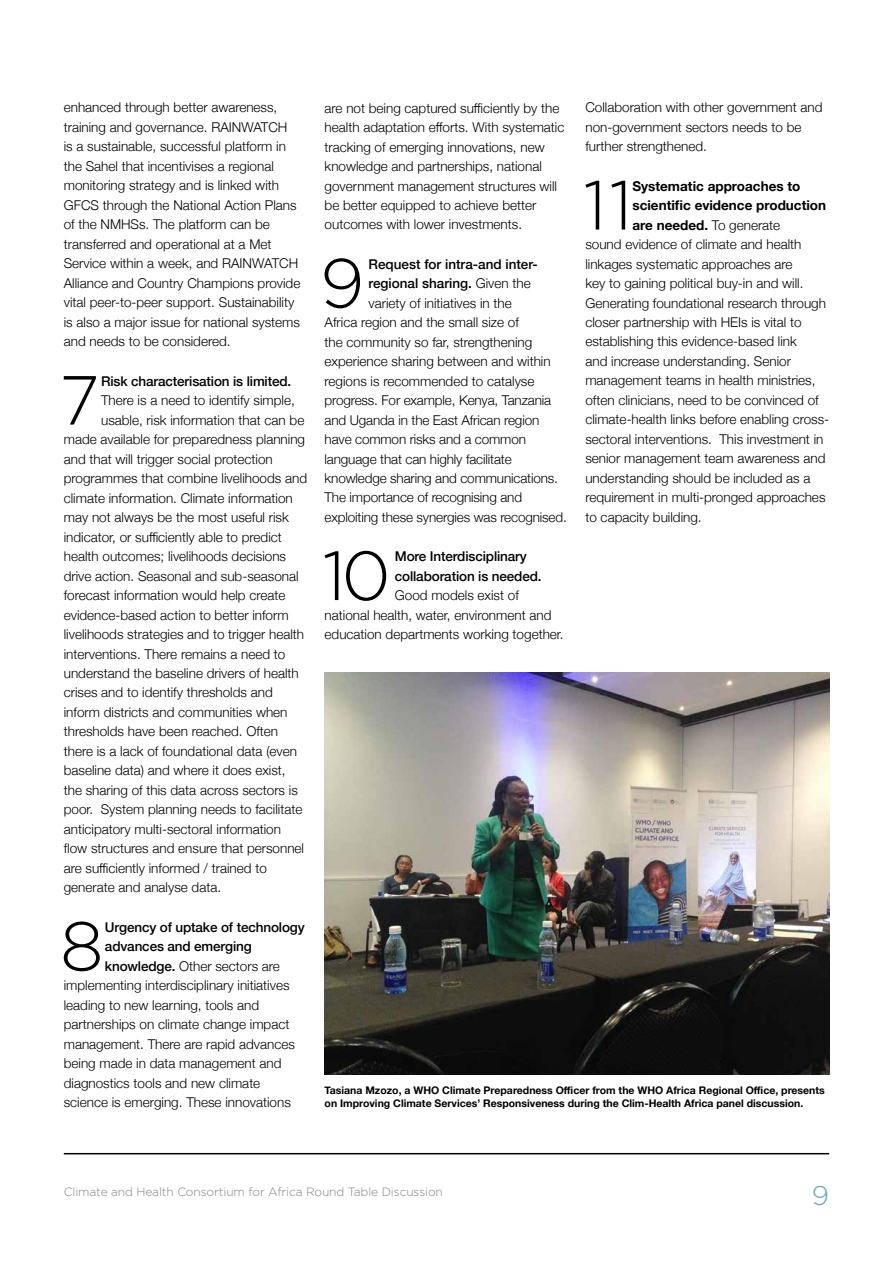
<style>
.page{position:relative;width:893px;height:1263px;background:#fff}
.page>*{position:absolute;margin:0;border:0;box-sizing:border-box;transform-origin:0 0}
.t1{font:300 69.15px "Gotham HTF";color:#000}
.t2{font:300 27px "Gotham HTF";color:#6aa5bb}
.t3{font:300 13.5px/19.5px "Helvetica Neue";color:#000}
.t4{font:500 13.5px/19.5px "Helvetica Neue";letter-spacing:-.01em;color:#000}
.t5{font:700 13.5px "Helvetica Neue";color:#000}
.t6{font:300 12px "Gotham HTF";letter-spacing:-.01em;color:#818285}
.t7{font:700 10.5px/12.6px "Helvetica Neue";color:#000}
.s1{font-weight:300}
.s2{font-weight:500}
</style>
<div class="page">
<hr style="left:64px;top:1153px;width:765px;height:1px;background:#000">
<img style="left:325px;top:672px;width:504px;height:402px">
<p class="t3" style="left:585px;top:97px;width:239px">Collaboration with other government and non-government sectors needs to be further strengthened.</p>
<h1 class="t1" style="left:583px;top:167px;width:51px">11</h1>
<p class="t5" style="left:632px;top:175px;width:169px">Systematic approaches to</p>
<p class="t3" style="left:325px;top:97px;width:241px">are not being captured sufficiently by the health adaptation efforts. With systematic tracking of emerging innovations, new knowledge and partnerships, national government management structures will be better equipped to achieve better outcomes with lower investments.</p>
<h1 class="t1" style="left:320px;top:245px;width:46px">9</h1>
<p class="t4" style="left:369px;top:253px;width:171px">Request for intra-and inter-</p>
<p class="t3" style="left:64px;top:97px;width:238px">enhanced through better awareness, training and governance. RAINWATCH<br>is a sustainable, successful platform in the Sahel that incentivises a regional monitoring strategy and is linked with GFCS through the National Action Plans of the NMHSs. The platform can be transferred and operational at a Met Service within a week, and RAINWATCH Alliance and Country Champions provide vital peer-to-peer support. Sustainability is also a major issue for national systems and needs to be considered.</p>
<h1 class="t1" style="left:59px;top:362px;width:42px">7</h1>
<p class="t4" style="left:101px;top:370px;width:192px">Risk characterisation is limited.</p>
<p class="t5" style="left:632px;top:195px;width:195px">scientific evidence production</p>
<p class="t5" style="left:632px;top:214px;width:149px">are needed. <span class="s1">To generate</span></p>
<p class="t3" style="left:585px;top:233px;width:218px">sound evidence of climate and health</p>
<p class="t3" style="left:585px;top:253px;width:209px">linkages systematic approaches are</p>
<p class="t3" style="left:585px;top:272px;width:220px">key to gaining political buy-in and will.</p>
<p class="t3" style="left:585px;top:292px;width:242px">Generating foundational research through</p>
<p class="t3" style="left:585px;top:311px;width:218px">closer partnership with HEIs is vital to</p>
<p class="t3" style="left:585px;top:331px;width:213px">establishing this evidence-based link</p>
<p class="t3" style="left:585px;top:350px;width:207px">and increase understanding. Senior</p>
<p class="t3" style="left:585px;top:370px;width:232px">management teams in health ministries,</p>
<p class="t3" style="left:585px;top:389px;width:235px">often clinicians, need to be convinced of</p>
<p class="t3" style="left:585px;top:409px;width:245px">climate-health links before enabling cross-</p>
<p class="t3" style="left:585px;top:428px;width:240px">sectoral interventions. This investment in</p>
<p class="t3" style="left:585px;top:448px;width:242px">senior management team awareness and</p>
<p class="t3" style="left:585px;top:467px;width:227px">understanding should be included as a</p>
<p class="t3" style="left:585px;top:487px;width:242px">requirement in multi-pronged approaches</p>
<p class="t3" style="left:585px;top:506px;width:118px">to capacity building.</p>
<p class="t4" style="left:369px;top:272px;width:164px">regional sharing. <span class="s1">Given the</span></p>
<p class="t3" style="left:369px;top:292px;width:145px">variety of initiatives in the</p>
<p class="t3" style="left:325px;top:311px;width:196px">Africa region and the small size of</p>
<p class="t3" style="left:325px;top:331px;width:209px">the community so far, strengthening</p>
<p class="t3" style="left:325px;top:350px;width:228px">experience sharing between and within</p>
<p class="t3" style="left:325px;top:370px;width:211px">regions is recommended to catalyse</p>
<p class="t3" style="left:325px;top:389px;width:228px">progress. For example, Kenya, Tanzania</p>
<p class="t3" style="left:325px;top:409px;width:216px">and Uganda in the East African region</p>
<p class="t3" style="left:325px;top:428px;width:203px">have common risks and a common</p>
<p class="t3" style="left:325px;top:448px;width:189px">language that can highly facilitate</p>
<p class="t3" style="left:325px;top:467px;width:235px">knowledge sharing and communications.</p>
<p class="t3" style="left:325px;top:487px;width:199px">The importance of recognising and</p>
<p class="t3" style="left:325px;top:506px;width:244px">exploiting these synergies was recognised.</p>
<h1 class="t1" style="left:322px;top:538px;width:70px">10</h1>
<p class="t4" style="left:395px;top:545px;width:148px">More Interdisciplinary collaboration is needed.</p>
<p class="t3" style="left:101px;top:389px;width:195px">There is a need to identify simple,</p>
<p class="t3" style="left:101px;top:409px;width:205px">usable, risk information that can be</p>
<p class="t3" style="left:64px;top:428px;width:243px">made available for preparedness planning</p>
<p class="t3" style="left:64px;top:448px;width:211px">and that will trigger social protection</p>
<p class="t3" style="left:64px;top:467px;width:245px">programmes that combine livelihoods and</p>
<p class="t3" style="left:64px;top:487px;width:231px">climate information. Climate information</p>
<p class="t3" style="left:64px;top:506px;width:227px">may not always be the most useful risk</p>
<p class="t3" style="left:64px;top:526px;width:220px">indicator, or sufficiently able to predict</p>
<p class="t3" style="left:64px;top:545px;width:224px">health outcomes; livelihoods decisions</p>
<p class="t3" style="left:64px;top:565px;width:236px">drive action. Seasonal and sub-seasonal</p>
<p class="t3" style="left:64px;top:584px;width:223px">forecast information would help create</p>
<p class="t3" style="left:64px;top:604px;width:226px">evidence-based action to better inform</p>
<p class="t3" style="left:64px;top:623px;width:242px">livelihoods strategies and to trigger health</p>
<p class="t3" style="left:64px;top:643px;width:223px">interventions. There remains a need to</p>
<p class="t3" style="left:64px;top:662px;width:237px">understand the baseline drivers of health</p>
<p class="t3" style="left:64px;top:682px;width:211px">crises and to identify thresholds and</p>
<p class="t3" style="left:64px;top:701px;width:225px">inform districts and communities when</p>
<p class="t3" style="left:64px;top:721px;width:216px">thresholds have been reached. Often</p>
<p class="t3" style="left:64px;top:740px;width:235px">there is a lack of foundational data (even</p>
<p class="t3" style="left:64px;top:760px;width:223px">baseline data) and where it does exist,</p>
<p class="t3" style="left:64px;top:779px;width:236px">the sharing of this data across sectors is</p>
<p class="t3" style="left:64px;top:799px;width:240px">poor. System planning needs to facilitate</p>
<p class="t3" style="left:64px;top:818px;width:219px">anticipatory multi-sectoral information</p>
<p class="t3" style="left:64px;top:838px;width:242px">flow structures and ensure that personnel</p>
<p class="t3" style="left:64px;top:857px;width:205px">are sufficiently informed / trained to</p>
<p class="t3" style="left:64px;top:877px;width:159px">generate and analyse data.</p>
<h1 class="t1" style="left:60px;top:908px;width:45px">8</h1>
<p class="t4" style="left:105px;top:916px;width:201px">Urgency of uptake of technology</p>
<p class="t3" style="left:325px;top:584px;width:241px;text-indent:70px">Good models exist of national health, water, environment and education departments working together.</p>
<p class="t4" style="left:105px;top:935px;width:148px">advances and emerging</p>
<p class="t3" style="left:105px;top:955px;width:176px"><span class="s2">knowledge.</span> Other sectors are</p>
<p class="t3" style="left:64px;top:974px;width:227px">implementing interdisciplinary initiatives</p>
<p class="t3" style="left:64px;top:994px;width:197px">leading to new learning, tools and</p>
<p class="t3" style="left:64px;top:1013px;width:227px">partnerships on climate change impact</p>
<p class="t3" style="left:64px;top:1033px;width:233px">management. There are rapid advances</p>
<p class="t3" style="left:64px;top:1052px;width:219px">being made in data management and</p>
<p class="t3" style="left:64px;top:1072px;width:198px">diagnostics tools and new climate</p>
<p class="t3" style="left:64px;top:1091px;width:229px">science is emerging. These innovations</p>
<p class="t7" style="left:325px;top:1084px;width:502px">Tasiana Mzozo, a WHO Climate Preparedness Officer from the WHO Africa Regional Office, presents on Improving Climate Services’ Responsiveness during the Clim-Health Africa panel discussion.</p>
<p class="t6" style="left:64px;top:1185px;width:381px">Climate and Health Consortium for Africa Round Table Discussion</p>
<h2 class="t2" style="left:812px;top:1180px;width:19px">9</h2>
</div>
